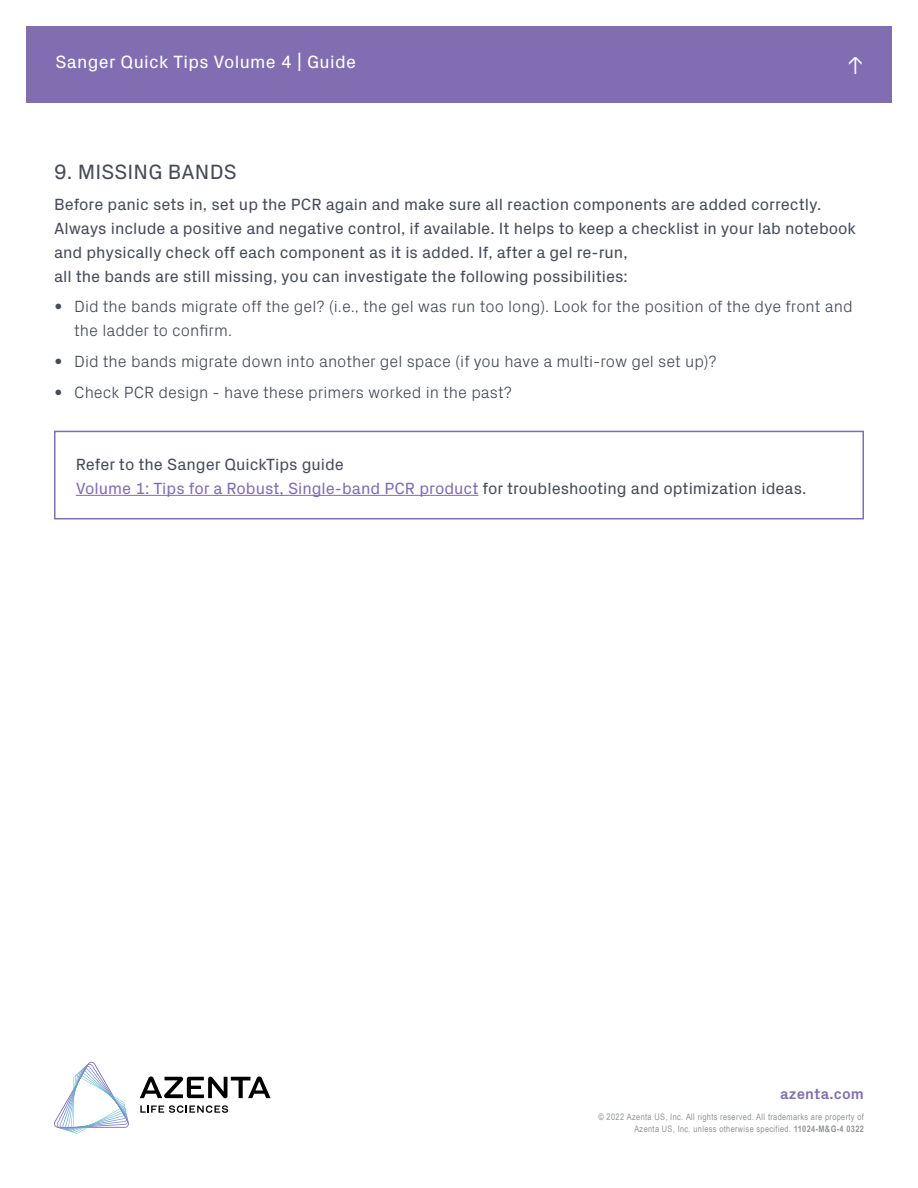
<style>
.page{position:relative;width:918px;height:1188px;background:#fff}
.page>*{position:absolute;margin:0;border:0;box-sizing:border-box;transform-origin:0 0}
.t1{font:300 24.75px "Px Grotesk";color:#fff}
.t2{font:21px "Px Grotesk";letter-spacing:.01em;color:#474d58}
.t3{font:18px "Px Grotesk";letter-spacing:.02em;color:#fff}
.t4{font:16.5px/24px "Px Grotesk";color:#474d58}
.t5{font:300 16.5px/24px "Px Grotesk";color:#474d58}
.t6{font:700 15px "Px Grotesk";letter-spacing:.01em;color:#816eb2}
.t7{font:9px/12px "Arial Narrow";letter-spacing:.04em;color:#929496;text-align:right}
.s1{font-weight:400}
.s2{color:#816eb2}
.s3{font-weight:700}
</style>
<div class="page">
<svg style="left:140px;top:1076px;width:131px;height:22px"></svg>
<svg style="left:140px;top:1105px;width:88px;height:8px"></svg>
<svg style="left:54px;top:1062px;width:75px;height:72px"></svg>
<div style="left:26px;top:26px;width:866px;height:76px;background:#816eb2"></div>
<hr style="left:76px;top:495px;width:402px;height:1px;background:#816eb2">
<div style="left:54px;top:431px;width:810px;height:88px;border:2px solid #816eb2"></div>
<p class="t3" style="left:56px;top:49px;width:302px">Sanger Quick Tips Volume 4 | Guide</p>
<h1 class="t1" style="left:847px;top:48px;width:19px">↑</h1>
<p class="t2" style="left:54px;top:157px;width:184px">9. MISSING BANDS</p>
<p class="t4" style="left:54px;top:191px;width:804px">Before panic sets in, set up the PCR again and make sure all reaction components are added correctly.<br>Always include a positive and negative control, if available. It helps to keep a checklist in your lab notebook and physically check off each component as it is added. If, after a gel re-run,<br>all the bands are still missing, you can investigate the following possibilities:</p>
<p class="t5" style="left:74px;top:293px;width:780px;text-indent:-20px"><span class="s1">•</span> Did the bands migrate off the gel? (i.e., the gel was run too long). Look for the position of the dye front and the ladder to confirm.</p>
<p class="t5" style="left:54px;top:348px;width:664px"><span class="s1">•</span> Did the bands migrate down into another gel space (if you have a multi-row gel set up)?</p>
<p class="t5" style="left:54px;top:379px;width:459px"><span class="s1">•</span> Check PCR design - have these primers worked in the past?</p>
<p class="t4" style="left:76px;top:451px;width:732px">Refer to the Sanger QuickTips guide<br><span class="s2">Volume 1: Tips for a Robust, Single-band PCR product</span> for troubleshooting and optimization ideas.</p>
<p class="t6" style="left:780px;top:1083px;width:85px">azenta.com</p>
<p class="t7" style="left:598px;top:1111px;width:267px">© 2022 Azenta US, Inc. All rights reserved. All trademarks are property of<br>Azenta US, Inc. unless otherwise specified. <span class="s3">11024-M&amp;G-4 0322</span></p>
</div>
